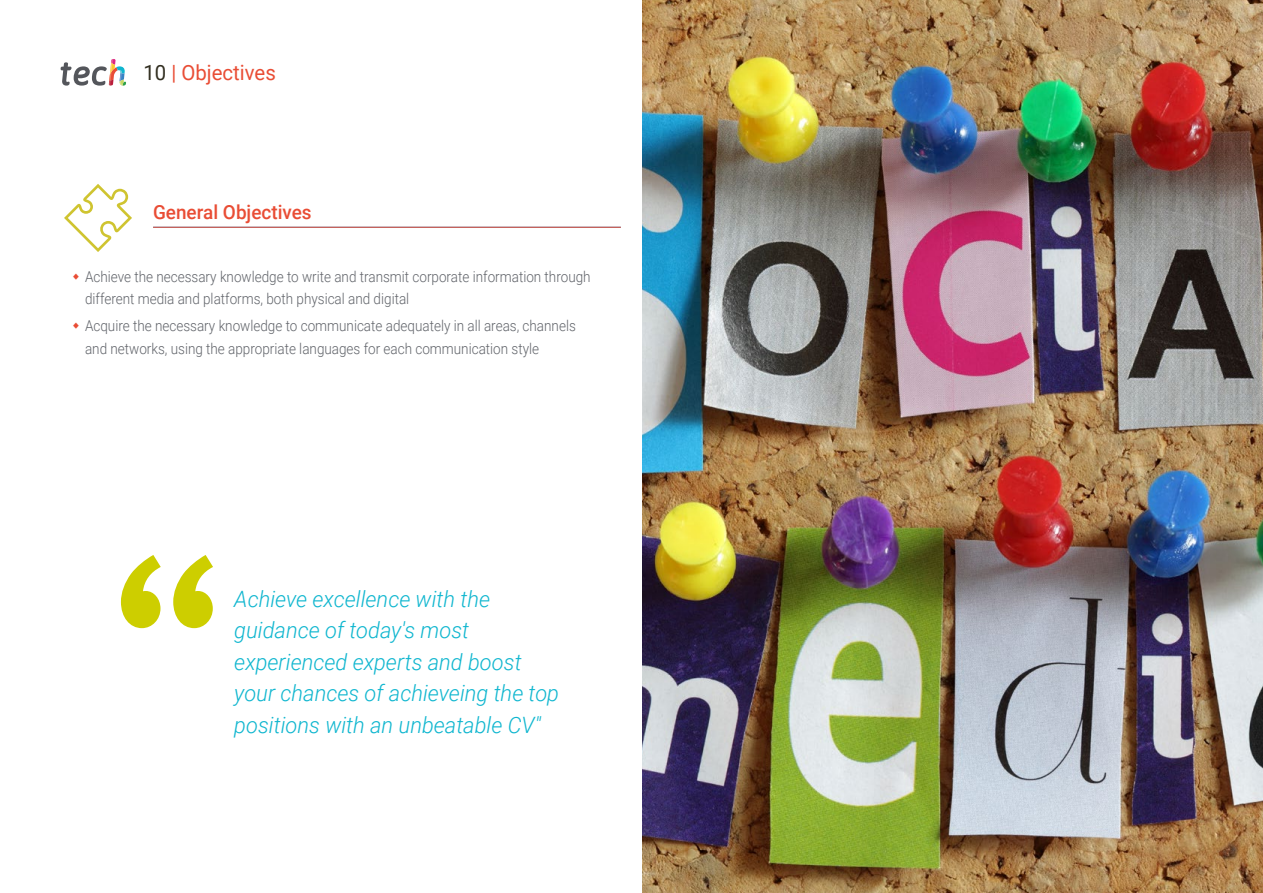
<style>
.page{position:relative;width:1263px;height:893px;background:#fff}
.page>*{position:absolute;margin:0;border:0;box-sizing:border-box;transform-origin:0 0}
.t1{font:italic 300 22.5px/31.5px "Roboto";color:#0fb6cf}
.t2{font:21px "Roboto";color:#e94d35}
.t3{font:500 19.5px "Roboto";color:#e94d35}
.t4{font:300 15px/22.5px "Roboto";color:#61646a;scale:.9 1}
.s1{color:#312e20}
</style>
<div class="page">
<hr style="left:153px;top:227px;width:468px;height:1px;background:#e94d35">
<svg style="left:64px;top:184px;width:68px;height:68px"></svg>
<svg style="left:61px;top:59px;width:65px;height:27px"></svg>
<img style="left:642px;top:0;width:621px;height:893px">
<svg style="left:121px;top:555px;width:92px;height:73px"></svg>
<h2 class="t2" style="left:144px;top:57px;width:134px"><span class="s1">10</span> | Objectives</h2>
<h3 class="t3" style="left:153px;top:198px;width:160px">General Objectives</h3>
<p class="t4" style="left:85px;top:265px;width:563px">Achieve the necessary knowledge to write and transmit corporate information through different media and platforms, both physical and digital</p>
<p class="t4" style="left:85px;top:314px;width:547px">Acquire the necessary knowledge to communicate adequately in all areas, channels and networks, using the appropriate languages for each communication style</p>
<h1 class="t1" style="left:234px;top:582px;width:326px">Achieve excellence with the guidance of today's most experienced experts and boost your chances of achieveing the top positions with an unbeatable CV"</h1>
</div>
